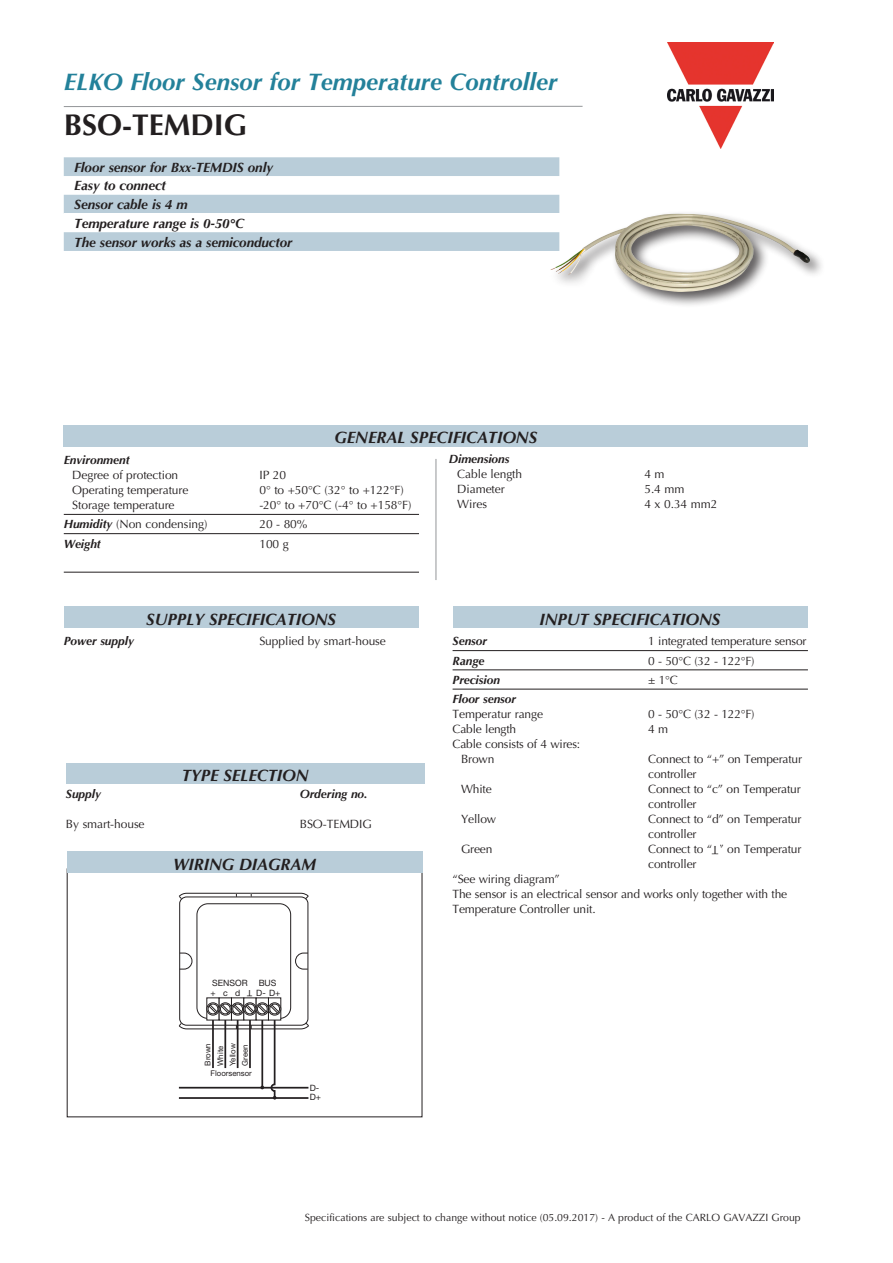
<style>
.page{position:relative;width:893px;height:1263px;background:#fff}
.page>*{position:absolute;margin:0;border:0;box-sizing:border-box;transform-origin:0 0}
.Normale{font:700 30px "Optima LT Std";color:#231f20}
.t1{font:italic 700 24px "Optima LT Std";color:#23819a}
.t2{font:italic 700 16.5px "Optima LT Std";letter-spacing:-.01em;color:#231f20}
.t3{font:italic 700 13.5px "Optima LT Std";letter-spacing:-.005em;color:#231f20}
.t4{font:12px/15px "Optima LT Std";letter-spacing:-.015em;color:#231f20}
.t5{font:italic 700 12px "Optima LT Std";letter-spacing:-.005em;color:#231f20}
.t6{font:10.5px "Optima LT Std";color:#231f20}
.t7{font:8.7px "Helvetica Neue";color:#231f20}
.t8{font:7.8px/12.5px "Helvetica Neue";color:#231f20}
.s1{font-weight:700;font-style:italic}
</style>
<div class="page">
<img style="left:668px;top:43px;width:106px;height:106px">
<hr style="left:64px;top:106px;width:519px;height:1px;background:#939598">
<div style="left:548px;top:210px;width:278px;height:98px;background:#231f20;opacity:.75"></div>
<img style="left:550px;top:214px;width:114px;height:61px">
<svg style="left:64px;top:157px;width:495px;height:94px;fill:#b9cdd9"></svg>
<div style="left:64px;top:213px;width:495px;height:19px;background:#fff"></div>
<div style="left:64px;top:606px;width:355px;height:22px;background:#b9cdd9"></div>
<div style="left:66px;top:763px;width:358px;height:20px;background:#b9cdd9"></div>
<hr style="left:64px;top:514px;width:355px;height:1px;background:#231f20">
<hr style="left:64px;top:533px;width:355px;height:1px;background:#231f20">
<hr style="left:64px;top:572px;width:355px;height:1px;background:#231f20">
<div style="left:64px;top:425px;width:744px;height:21px;background:#b9cdd9"></div>
<hr style="left:435px;top:459px;width:1px;height:121px;background:#939598">
<div style="left:67px;top:851px;width:355px;height:22px;background:#b9cdd9"></div>
<hr style="left:453px;top:650px;width:355px;height:1px;background:#231f20">
<hr style="left:453px;top:669px;width:355px;height:1px;background:#231f20">
<hr style="left:453px;top:689px;width:355px;height:1px;background:#231f20">
<div style="left:453px;top:606px;width:354px;height:22px;background:#b9cdd9"></div>
<div style="left:179px;top:897px;width:129px;height:128px;border:1px solid #231f20;border-radius:7px"></div>
<svg style="left:179px;top:893px;width:130px;height:6px"></svg>
<svg style="left:179px;top:953px;width:129px;height:16px"></svg>
<div style="left:197px;top:903px;width:94px;height:115px;border:1px solid #231f20;border-radius:11px"></div>
<svg style="left:207px;top:997px;width:12px;height:23px"></svg>
<div style="left:207px;top:1002px;width:12px;height:13px;border:1px solid #231f20;border-radius:50%"></div>
<svg style="left:219px;top:997px;width:13px;height:23px"></svg>
<div style="left:219px;top:1002px;width:13px;height:13px;border:1px solid #231f20;border-radius:50%"></div>
<div style="left:231px;top:997px;width:13px;height:23px;background:#fff;border:1px solid #231f20"></div>
<div style="left:231px;top:1002px;width:13px;height:13px;border:1px solid #231f20;border-radius:50%"></div>
<svg style="left:244px;top:997px;width:12px;height:23px"></svg>
<div style="left:244px;top:1002px;width:12px;height:13px;border:1px solid #231f20;border-radius:50%"></div>
<svg style="left:256px;top:997px;width:13px;height:23px"></svg>
<div style="left:256px;top:1002px;width:13px;height:13px;border:1px solid #231f20;border-radius:50%"></div>
<div style="left:268px;top:997px;width:13px;height:23px;background:#fff;border:1px solid #231f20"></div>
<div style="left:268px;top:1002px;width:13px;height:13px;border:1px solid #231f20;border-radius:50%"></div>
<svg style="left:179px;top:1003px;width:130px;height:97px"></svg>
<p class="t1" style="left:64px;top:68px;width:495px">ELKO Floor Sensor for Temperature Controller</p>
<p class="Normale" style="left:64px;top:107px;width:185px">BSO-TEMDIG</p>
<p class="t3" style="left:74px;top:159px;width:200px">Floor sensor for Bxx-TEMDIS only</p>
<p class="t3" style="left:74px;top:178px;width:93px">Easy to connect</p>
<p class="t3" style="left:74px;top:196px;width:115px">Sensor cable is 4 m</p>
<p class="t3" style="left:74px;top:215px;width:171px">Temperature range is 0-50°C</p>
<p class="t3" style="left:74px;top:234px;width:220px">The sensor works as a semiconductor</p>
<p class="t4" style="left:72px;top:453px;width:108px;text-indent:-8px"><span class="s1">Environment<br></span>Degree of protection</p>
<p class="t4" style="left:259px;top:468px;width:28px">IP 20</p>
<p class="t2" style="left:334px;top:428px;width:204px">GENERAL SPECIFICATIONS</p>
<p class="t4" style="left:457px;top:452px;width:66px;text-indent:-8px"><span class="s1">Dimensions<br></span>Cable length</p>
<p class="t4" style="left:644px;top:467px;width:22px">4 m</p>
<p class="t4" style="left:72px;top:483px;width:118px">Operating temperature</p>
<p class="t4" style="left:259px;top:483px;width:146px">0° to +50°C (32° to +122°F)</p>
<p class="t4" style="left:72px;top:498px;width:104px">Storage temperature</p>
<p class="t4" style="left:259px;top:498px;width:154px">-20° to +70°C (-4° to +158°F)</p>
<p class="t4" style="left:64px;top:517px;width:145px"><span class="s1">Humidity</span> (Non condensing)</p>
<p class="t4" style="left:259px;top:517px;width:50px">20 - 80%</p>
<p class="t5" style="left:64px;top:536px;width:39px">Weight</p>
<p class="t4" style="left:259px;top:536px;width:31px">100 g</p>
<p class="t2" style="left:146px;top:609px;width:191px">SUPPLY SPECIFICATIONS</p>
<p class="t5" style="left:64px;top:634px;width:72px">Power supply</p>
<p class="t4" style="left:259px;top:634px;width:128px">Supplied by smart-house</p>
<p class="t2" style="left:182px;top:766px;width:128px">TYPE SELECTION</p>
<p class="t5" style="left:66px;top:787px;width:37px">Supply</p>
<p class="t5" style="left:300px;top:787px;width:69px">Ordering no.</p>
<p class="t4" style="left:66px;top:816px;width:80px">By smart-house</p>
<p class="t4" style="left:300px;top:816px;width:74px">BSO-TEMDIG</p>
<p class="t2" style="left:173px;top:854px;width:144px">WIRING DIAGRAM</p>
<p class="t7" style="left:212px;top:978px;width:37px">SENSOR</p>
<p class="t7" style="left:259px;top:978px;width:19px">BUS</p>
<p class="t7" style="left:211px;top:988px;width:31px">+cd</p>
<p class="t7" style="left:252px;top:998px;width:6px;rotate:-180deg">T</p>
<p class="t7" style="left:256px;top:988px;width:26px">D- D+</p>
<p class="t8" style="left:226px;top:1066px;width:24px;rotate:-90deg">Yellow</p>
<p class="t8" style="left:201px;top:1066px;width:24px;rotate:-90deg">Brown<br>White</p>
<p class="t8" style="left:211px;top:1067px;width:43px">Floorsensor</p>
<p class="t8" style="left:239px;top:1066px;width:23px;rotate:-90deg">Green</p>
<p class="t7" style="left:310px;top:1082px;width:11px">D-</p>
<p class="t7" style="left:310px;top:1092px;width:13px">D+</p>
<p class="t4" style="left:457px;top:482px;width:49px">Diameter</p>
<p class="t4" style="left:644px;top:482px;width:41px">5.4 mm</p>
<p class="t4" style="left:457px;top:497px;width:31px">Wires</p>
<p class="t4" style="left:644px;top:497px;width:74px">4 x 0.34 mm2</p>
<p class="t2" style="left:539px;top:609px;width:183px">INPUT SPECIFICATIONS</p>
<p class="t5" style="left:453px;top:634px;width:36px">Sensor</p>
<p class="t4" style="left:648px;top:634px;width:160px">1 integrated temperature sensor</p>
<p class="t5" style="left:453px;top:653px;width:33px">Range</p>
<p class="t4" style="left:648px;top:653px;width:108px">0 - 50°C (32 - 122°F)</p>
<p class="t5" style="left:453px;top:673px;width:49px">Precision</p>
<p class="t4" style="left:648px;top:672px;width:31px">± 1°C</p>
<p class="t4" style="left:453px;top:692px;width:92px"><span class="s1">Floor sensor<br></span>Temperatur range</p>
<p class="t4" style="left:648px;top:707px;width:108px">0 - 50°C (32 - 122°F)</p>
<p class="t4" style="left:453px;top:722px;width:65px">Cable length</p>
<p class="t4" style="left:648px;top:722px;width:21px">4 m</p>
<p class="t4" style="left:461px;top:737px;width:121px;text-indent:-8px">Cable consists of 4 wires:<br>Brown</p>
<p class="t4" style="left:648px;top:752px;width:155px">Connect to “+” on Temperatur controller</p>
<p class="t4" style="left:461px;top:782px;width:32px">White</p>
<p class="t4" style="left:648px;top:782px;width:154px">Connect to “c” on Temperatur controller</p>
<p class="t4" style="left:461px;top:812px;width:37px">Yellow</p>
<p class="t4" style="left:648px;top:812px;width:155px">Connect to “d” on Temperatur controller</p>
<p class="t4" style="left:461px;top:842px;width:33px">Green</p>
<p class="t4" style="left:648px;top:842px;width:155px">Connect to “T” on Temperatur controller</p>
<p class="t4" style="left:453px;top:872px;width:336px">“See wiring diagram”<br>The sensor is an electrical sensor and works only together with the<br>Temperature Controller unit.</p>
<p class="t6" style="left:305px;top:1211px;width:497px">Specifications are subject to change without notice (05.09.2017) - A product of the CARLO GAVAZZI Group</p>
</div>
